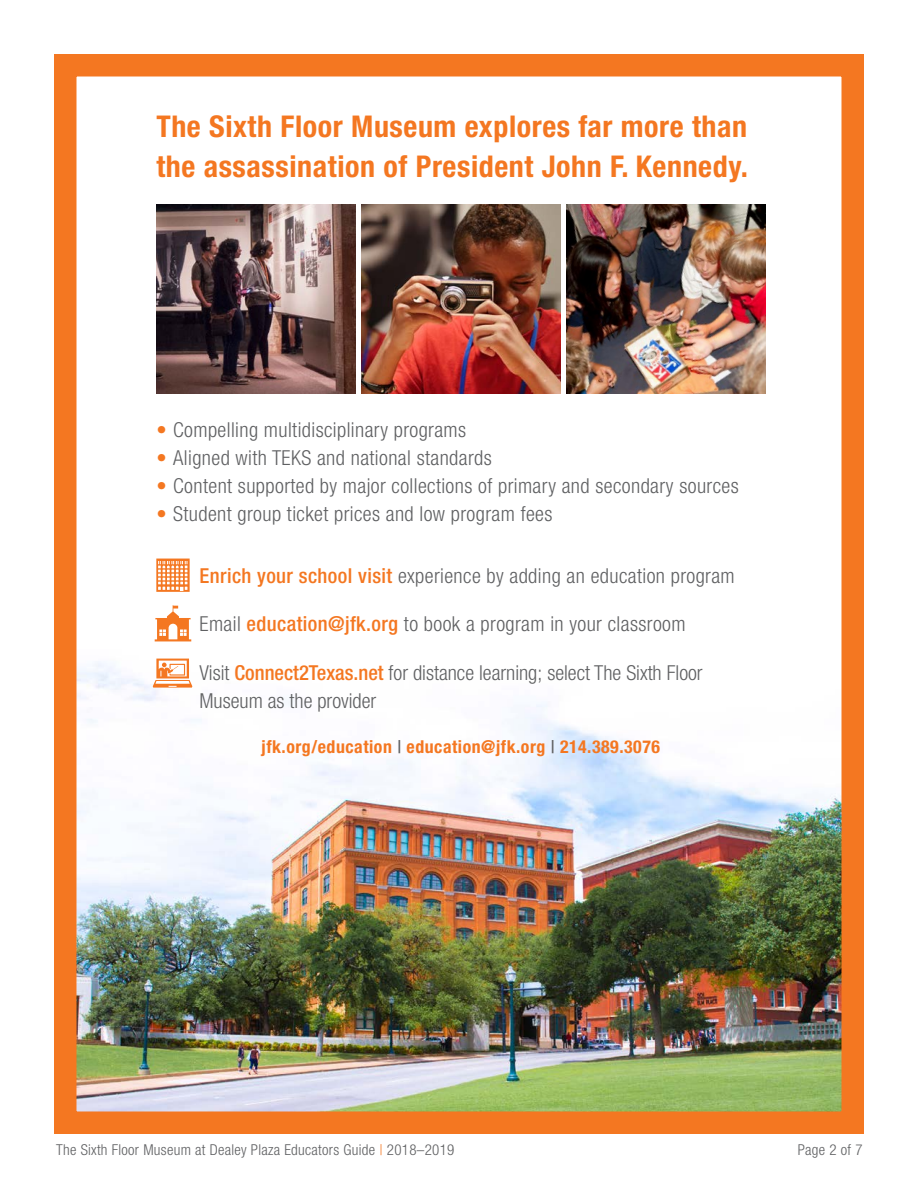
<style>
.page{position:relative;width:918px;height:1188px;background:#fff}
.page>*{position:absolute;margin:0;border:0;box-sizing:border-box;transform-origin:0 0}
.t1{font:700 condensed 30px/39.3px "Helvetica Neue LT Std";letter-spacing:.02em;color:#f47721}
.t2{font:300 condensed 20.7px "Helvetica Neue LT Std";letter-spacing:.02em;color:#5f6062}
.t3{font:300 condensed 20.7px/28.2px "Helvetica Neue LT Std";color:#5f6062}
.t4{font:700 condensed 17.85px "Helvetica Neue LT Std";letter-spacing:.03em;color:#f47721}
.t5{font:300 condensed 15px "Helvetica Neue LT Std";letter-spacing:.02em;color:#5f6062}
.s1{color:#f47721}
.s2{font-weight:500;color:#f47721}
.s3{font-weight:500;color:#5f6062}
</style>
<div class="page">
<img style="left:77px;top:558px;width:764px;height:553px">
<div style="left:54px;top:54px;width:810px;height:1080px;border:22px solid #f47721"></div>
<img style="left:361px;top:205px;width:199px;height:188px">
<img style="left:156px;top:205px;width:199px;height:188px">
<img style="left:566px;top:205px;width:199px;height:188px">
<svg style="left:156px;top:559px;width:34px;height:33px"></svg>
<svg style="left:155px;top:605px;width:36px;height:36px"></svg>
<svg style="left:153px;top:659px;width:39px;height:29px"></svg>
<h1 class="t1" style="left:156px;top:106px;width:593px">The Sixth Floor Museum explores far more than the assassination of President John F. Kennedy.</h1>
<p class="t2" style="left:156px;top:418px;width:311px"><span class="s1">•</span> Compelling multidisciplinary programs</p>
<p class="t2" style="left:156px;top:446px;width:337px"><span class="s1">•</span> Aligned with TEKS and national standards</p>
<p class="t2" style="left:156px;top:474px;width:584px"><span class="s1">•</span> Content supported by major collections of primary and secondary sources</p>
<p class="t2" style="left:156px;top:502px;width:398px"><span class="s1">•</span> Student group ticket prices and low program fees</p>
<p class="t2" style="left:199px;top:563px;width:537px"><span class="s2">Enrich your school visit</span> experience by adding an education program</p>
<p class="t2" style="left:199px;top:612px;width:488px">Email <span class="s2">education@jfk.org</span> to book a program in your classroom</p>
<p class="t3" style="left:199px;top:658px;width:505px">Visit <span class="s2">Connect2Texas.net</span> for distance learning; select The Sixth Floor<br>Museum as the provider</p>
<p class="t4" style="left:262px;top:736px;width:400px">jfk.org/education <span class="s3">|</span> education@jfk.org <span class="s3">|</span> 214.389.3076</p>
<p class="t5" style="left:56px;top:1141px;width:400px">The Sixth Floor Museum at Dealey Plaza Educators Guide <span class="s1">|</span> 2018–2019</p>
<p class="t5" style="left:798px;top:1141px;width:66px">Page 2 of 7</p>
</div>
